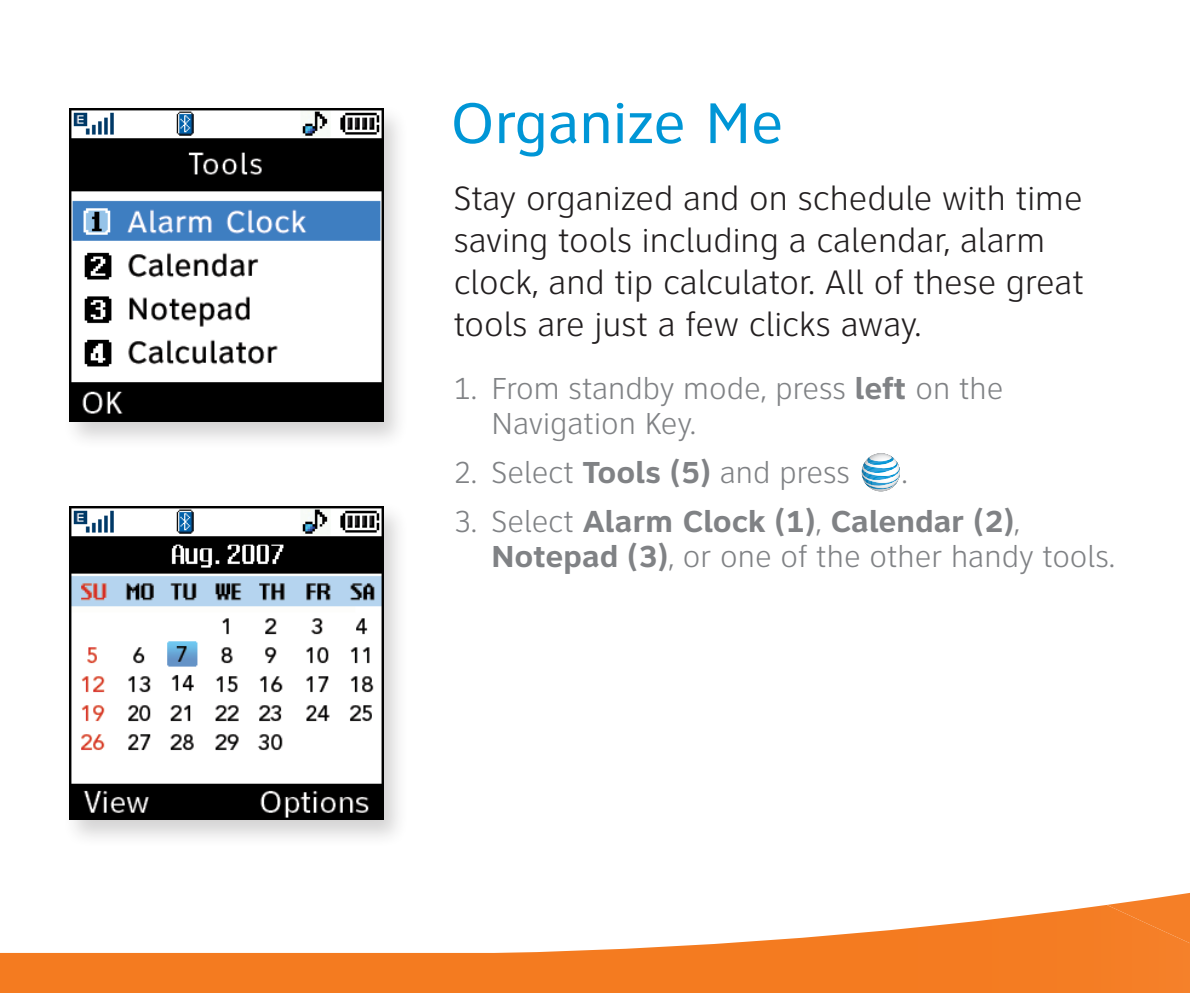
<style>
.page{position:relative;width:1190px;height:993px;background:#fff}
.page>*{position:absolute;margin:0;border:0;box-sizing:border-box;transform-origin:0 0}
.HEADER_BLUE{font:59.5px "Clearview ATT";color:#0096d6}
.SUBHEADER{font:300 35px/42px "Clearview ATT";color:#231f20}
.BULLETS{font:300 31.5px/35px "Clearview ATT";color:#808285}
.s1{font-weight:700}
</style>
<div class="page">
<div style="left:0;top:952px;width:403px;height:41px;background:#f47b20"></div>
<svg style="left:403px;top:905px;width:786px;height:88px"></svg>
<svg style="left:1106px;top:893px;width:83px;height:50px;background:#f68e42"></svg>
<svg style="left:861px;top:453px;width:38px;height:39px"></svg>
<svg style="left:867px;top:456px;width:31px;height:31px"></svg>
<svg style="left:868px;top:456px;width:30px;height:31px"></svg>
<svg style="left:868px;top:456px;width:30px;height:30px"></svg>
<svg style="left:869px;top:456px;width:29px;height:30px"></svg>
<svg style="left:869px;top:457px;width:29px;height:29px"></svg>
<svg style="left:869px;top:457px;width:29px;height:28px"></svg>
<svg style="left:870px;top:457px;width:28px;height:28px"></svg>
<svg style="left:870px;top:457px;width:27px;height:28px"></svg>
<svg style="left:870px;top:457px;width:27px;height:27px"></svg>
<svg style="left:871px;top:458px;width:26px;height:26px"></svg>
<svg style="left:872px;top:458px;width:25px;height:25px"></svg>
<svg style="left:872px;top:459px;width:25px;height:24px"></svg>
<svg style="left:873px;top:459px;width:23px;height:23px"></svg>
<svg style="left:874px;top:459px;width:22px;height:23px"></svg>
<svg style="left:874px;top:460px;width:22px;height:21px"></svg>
<div style="left:62px;top:103px;width:348px;height:348px;background:#231f20;opacity:.2"></div>
<img style="left:70px;top:108px;width:313px;height:314px">
<div style="left:62px;top:500px;width:348px;height:348px;background:#231f20;opacity:.2"></div>
<img style="left:70px;top:506px;width:313px;height:313px">
<p class="HEADER_BLUE" style="left:450px;top:90px;width:334px">Organize Me</p>
<p class="SUBHEADER" style="left:454px;top:178px;width:632px">Stay organized and on schedule with time saving tools including a calendar, alarm clock, and tip calculator. All of these great tools are just a few clicks away.</p>
<p class="BULLETS" style="left:491px;top:371px;width:513px;text-indent:-38px">1. From standby mode, press <span class="s1">left</span> on the<br>Navigation Key.</p>
<p class="BULLETS" style="left:454px;top:455px;width:398px">2. Select <span class="s1">Tools (5)</span> and press</p>
<p class="BULLETS" style="left:901px;top:455px;width:7px">.</p>
<p class="BULLETS" style="left:491px;top:504px;width:624px;text-indent:-38px">3. Select <span class="s1">Alarm Clock (1)</span>, <span class="s1">Calendar (2)</span>,<br><span class="s1">Notepad (3)</span>, or one of the other handy tools.</p>
</div>
